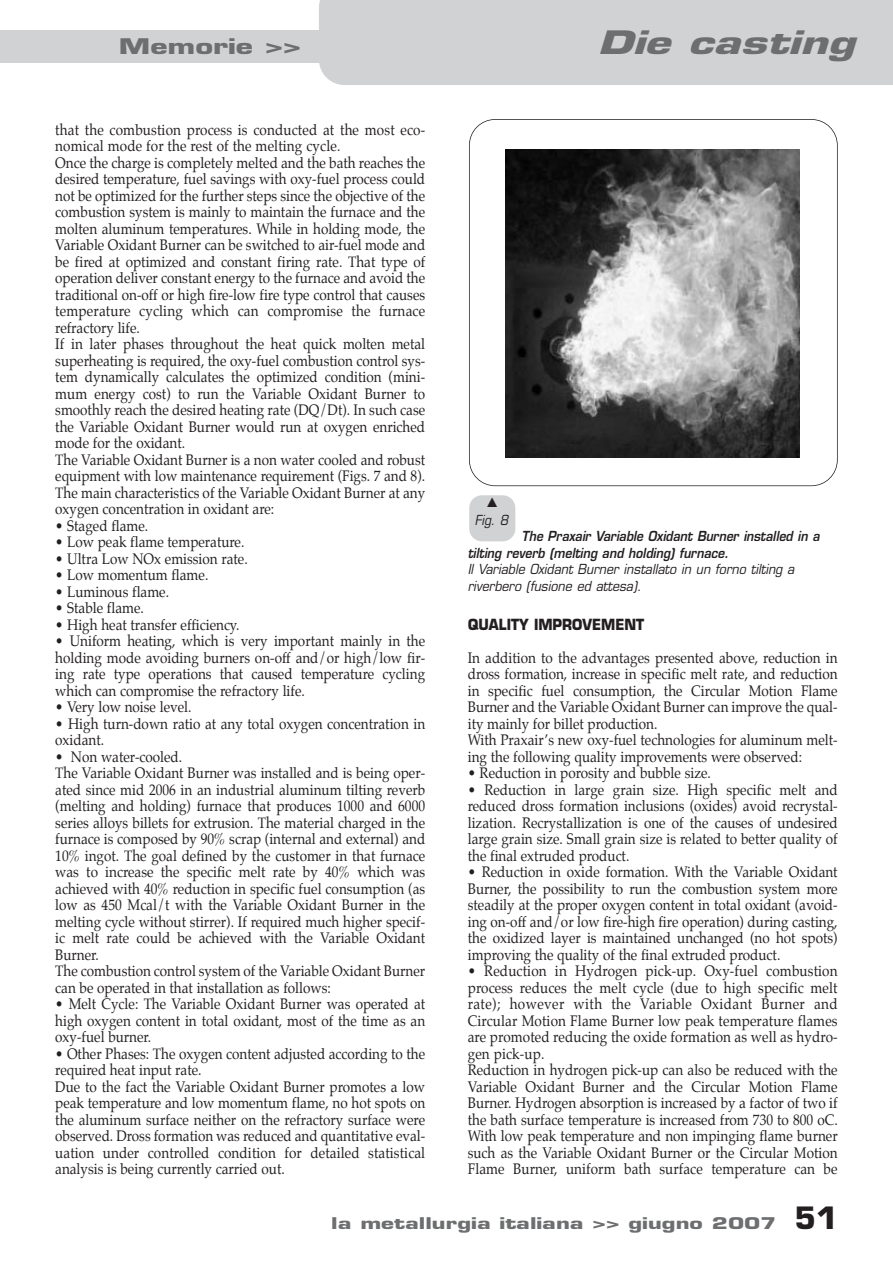
<style>
.page{position:relative;width:893px;height:1263px;background:#fff}
.page>*{position:absolute;margin:0;border:0;box-sizing:border-box;transform-origin:0 0}
.t1{font:italic 700 31.5px "Eurostile";color:#6c6e70;scale:1.43 1}
.t2{font:700 21px "Eurostile";color:#6c6e70;scale:1.43 1}
.t3{font:700 15.75px "Eurostile";color:#6c6e70;scale:1.43 1}
.t4{font:15px/16.5px "Palatino";color:#231f20;scale:.9 1}
.t5{font:700 15px "Eurostile";color:#231f20;scale:.9 1}
.t6{font:italic 600 13.5px/16.5px "Eurostile";color:#231f20;scale:.9 1}
.t7{font:italic 13.5px/18px "Eurostile";color:#231f20;text-align:center;scale:.9 1}
.s1{font-weight:400}
.s2{font-size:30px;color:#231f20}
</style>
<div class="page">
<div style="left:319px;top:0;width:574px;height:85px;background:#d1d2d4"></div>
<div style="left:0;top:30px;width:383px;height:32px;background:#d1d2d4"></div>
<img style="left:505px;top:149px;width:294px;height:308px">
<div style="left:469px;top:119px;width:369px;height:367px;border:2px solid #231f20;border-radius:26px"></div>
<div style="left:469px;top:495px;width:46px;height:46px;background:#d1d2d4;border-radius:13px"></div>
<p class="t2" style="left:119px;top:39px;width:129px">Memorie &gt;&gt;</p>
<p class="t1" style="left:598px;top:31px;width:188px">Die casting</p>
<p class="t4" style="left:55px;top:122px;width:413px">that the combustion process is conducted at the most eco&shy;nomical mode for the rest of the melting cycle.<br>Once the charge is completely melted and the bath reaches the desired temperature, fuel savings with oxy-fuel process could not be optimized for the further steps since the objective of the combustion system is mainly to maintain the furnace and the molten aluminum temperatures. While in holding mode, the Variable Oxidant Burner can be switched to air-fuel mode and be fired at optimized and constant firing rate. That type of operation deliver constant energy to the furnace and avoid the traditional on-off or high fire-low fire type control that causes temperature cycling which can compromise the furnace refractory life.<br>If in later phases throughout the heat quick molten metal superheating is required, the oxy-fuel combustion control sys&shy;tem dynamically calculates the optimized condition (mini&shy;mum energy cost) to run the Variable Oxidant Burner to smoothly reach the desired heating rate (DQ/Dt). In such case the Variable Oxidant Burner would run at oxygen enriched mode for the oxidant.<br>The Variable Oxidant Burner is a non water cooled and robust equipment with low maintenance requirement (Figs. 7 and 8).<br>The main characteristics of the Variable Oxidant Burner at any oxygen concentration in oxidant are:</p>
<p class="t4" style="left:55px;top:518px;width:105px">• Staged flame.</p>
<p class="t4" style="left:55px;top:535px;width:212px">• Low peak flame temperature.</p>
<p class="t4" style="left:55px;top:551px;width:215px">• Ultra Low NOx emission rate.</p>
<p class="t4" style="left:55px;top:568px;width:172px">• Low momentum flame.</p>
<p class="t4" style="left:55px;top:584px;width:128px">• Luminous flame.</p>
<p class="t4" style="left:55px;top:601px;width:100px">• Stable flame.</p>
<p class="t4" style="left:55px;top:617px;width:206px">• High heat transfer efficiency.</p>
<p class="t4" style="left:55px;top:634px;width:413px;text-align:justify">• Uniform heating, which is very important mainly in the holding mode avoiding burners on-off and/or high/low fir&shy;ing rate type operations that caused temperature cycling which can compromise the refractory life.</p>
<p class="t4" style="left:55px;top:700px;width:153px">• Very low noise level.</p>
<p class="t4" style="left:55px;top:716px;width:413px">• High turn-down ratio at any total oxygen concentration in oxidant.</p>
<p class="t4" style="left:55px;top:749px;width:413px">• Non water-cooled.<br>The Variable Oxidant Burner was installed and is being oper&shy;ated since mid 2006 in an industrial aluminum tilting reverb (melting and holding) furnace that produces 1000 and 6000 series alloys billets for extrusion. The material charged in the furnace is composed by 90% scrap (internal and external) and 10% ingot. The goal defined by the customer in that furnace was to increase the specific melt rate by 40% which was achieved with 40% reduction in specific fuel consumption (as low as 450 Mcal/t with the Variable Oxidant Burner in the melting cycle without stirrer). If required much higher specif&shy;ic melt rate could be achieved with the Variable Oxidant Burner.<br>The combustion control system of the Variable Oxidant Burner can be operated in that installation as follows:</p>
<p class="t4" style="left:55px;top:997px;width:413px;text-align:justify">• Melt Cycle: The Variable Oxidant Burner was operated at high oxygen content in total oxidant, most of the time as an oxy-fuel burner.</p>
<p class="t4" style="left:55px;top:1046px;width:413px">• Other Phases: The oxygen content adjusted according to the required heat input rate.<br>Due to the fact the Variable Oxidant Burner promotes a low peak temperature and low momentum flame, no hot spots on the aluminum surface neither on the refractory surface were observed. Dross formation was reduced and quantitative eval&shy;uation under controlled condition for detailed statistical analysis is being currently carried out.</p>
<p class="t7" style="left:475px;top:494px;width:41px">▲<br>Fig. 8</p>
<p class="t6" style="left:468px;top:530px;width:395px;text-indent:54px">The Praxair Variable Oxidant Burner installed in a tilting reverb (melting and holding) furnace.<br><span class="s1">Il Variable Oxidant Burner installato in un forno tilting a riverbero (fusione ed attesa).</span></p>
<p class="t5" style="left:468px;top:618px;width:198px">QUALITY IMPROVEMENT</p>
<p class="t4" style="left:468px;top:650px;width:413px">In addition to the advantages presented above, reduction in dross formation, increase in specific melt rate, and reduction in specific fuel consumption, the Circular Motion Flame Burner and the Variable Oxidant Burner can improve the qual&shy;ity mainly for billet production.<br>With Praxair’s new oxy-fuel technologies for aluminum melt&shy;ing the following quality improvements were observed:</p>
<p class="t4" style="left:468px;top:766px;width:272px">• Reduction in porosity and bubble size.</p>
<p class="t4" style="left:468px;top:782px;width:413px;text-align:justify">• Reduction in large grain size. High specific melt and reduced dross formation inclusions (oxides) avoid recrystal&shy;lization. Recrystallization is one of the causes of undesired large grain size. Small grain size is related to better quality of the final extruded product.</p>
<p class="t4" style="left:468px;top:865px;width:413px;text-align:justify">• Reduction in oxide formation. With the Variable Oxidant Burner, the possibility to run the combustion system more steadily at the proper oxygen content in total oxidant (avoid&shy;ing on-off and/or low fire-high fire operation) during casting, the oxidized layer is maintained unchanged (no hot spots) improving the quality of the final extruded product.</p>
<p class="t4" style="left:468px;top:964px;width:413px">• Reduction in Hydrogen pick-up. Oxy-fuel combustion process reduces the melt cycle (due to high specific melt rate); however with the Variable Oxidant Burner and Circular Motion Flame Burner low peak temperature flames are promoted reducing the oxide formation as well as hydro&shy;gen pick-up.<br>Reduction in hydrogen pick-up can also be reduced with the Variable Oxidant Burner and the Circular Motion Flame Burner. Hydrogen absorption is increased by a factor of two if the bath surface temperature is increased from 730 to 800 oC.<br>With low peak temperature and non impinging flame burner such as the Variable Oxidant Burner or the Circular Motion Flame Burner, uniform bath surface temperature can be</p>
<p class="t3" style="left:331px;top:1217px;width:356px">la metallurgia italiana &gt;&gt; giugno 2007 <span class="s2">51</span></p>
</div>
